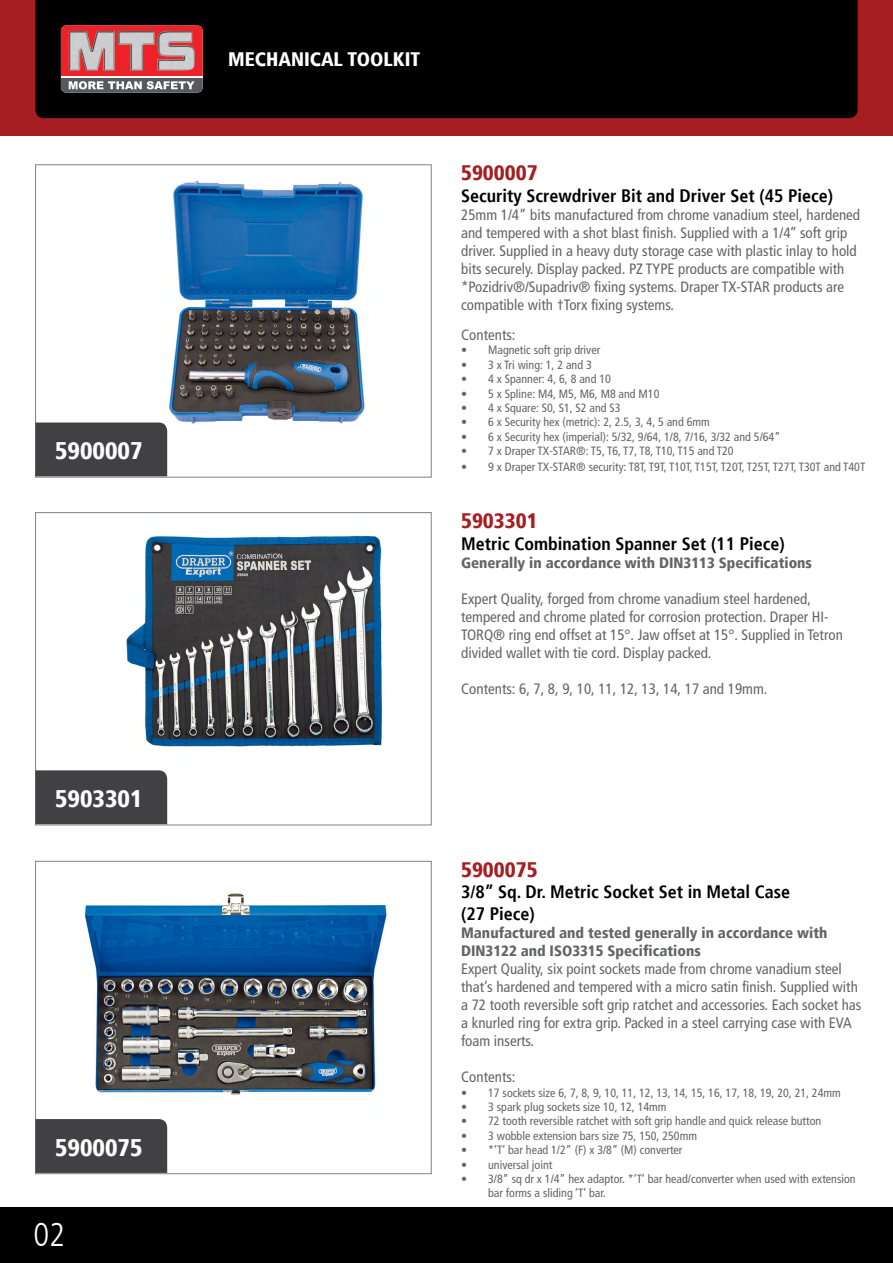
<style>
.page{position:relative;width:893px;height:1263px;background:#fff}
.page>*{position:absolute;margin:0;border:0;box-sizing:border-box;transform-origin:0 0}
.t1{font:300 condensed 33px "Frutiger LT";color:#fff}
.t2{font:900 condensed 24px "Frutiger";color:#fff}
.t3{font:900 condensed 21px "Frutiger";color:#a71e22}
.t4{font:900 condensed 19.5px "Frutiger";color:#fff}
.t5{font:700 condensed 18px/21.6px "Frutiger";color:#000}
.t6{font:condensed 15px/18px "Frutiger LT";color:#636466}
.t7{font:900 condensed 15px/18px "Frutiger LT";color:#636466}
.t8{font:condensed 12px/14.4px "Frutiger LT";color:#636466}
</style>
<div class="page">
<div style="left:0;top:0;width:893px;height:136px;background:#a71e22"></div>
<div style="left:0;top:1208px;width:893px;height:55px;background:#000"></div>
<div style="left:35px;top:0;width:823px;height:118px;background:#000"></div>
<svg style="left:61px;top:26px;width:142px;height:67px;background:#b95255"></svg>
<img style="left:118px;top:31px;width:37px;height:40px">
<img style="left:157px;top:31px;width:38px;height:40px">
<img style="left:69px;top:31px;width:46px;height:40px">
<hr style="left:61px;top:76px;width:142px;height:2px;background:#fff">
<img style="left:169px;top:181px;width:196px;height:243px">
<div style="left:35px;top:165px;width:396px;height:312px;border:1px solid #808285"></div>
<div style="left:35px;top:422px;width:132px;height:54px;background:#414042"></div>
<img style="left:126px;top:535px;width:257px;height:212px">
<div style="left:35px;top:512px;width:396px;height:313px;border:1px solid #808285"></div>
<div style="left:35px;top:770px;width:132px;height:54px;background:#414042"></div>
<img style="left:84px;top:893px;width:303px;height:254px">
<div style="left:35px;top:861px;width:396px;height:313px;border:1px solid #808285"></div>
<div style="left:35px;top:1119px;width:132px;height:54px;background:#414042"></div>
<h2 class="t2" style="left:55px;top:436px;width:89px">5900007</h2>
<h2 class="t2" style="left:55px;top:784px;width:89px">5903301</h2>
<h2 class="t2" style="left:55px;top:1133px;width:89px">5900075</h2>
<h1 class="t1" style="left:33px;top:1216px;width:33px">02</h1>
<h3 class="t4" style="left:228px;top:48px;width:194px">MECHANICAL TOOLKIT</h3>
<h3 class="t3" style="left:461px;top:160px;width:78px">5900007</h3>
<p class="t5" style="left:461px;top:185px;width:374px">Security Screwdriver Bit and Driver Set (45 Piece)</p>
<p class="t6" style="left:461px;top:206px;width:400px">25mm 1/4” bits manufactured from chrome vanadium steel, hardened and tempered with a shot blast finish. Supplied with a 1/4’’ soft grip driver. Supplied in a heavy duty storage case with plastic inlay to hold bits securely. Display packed. PZ TYPE products are compatible with *Pozidriv®/Supadriv® fixing systems. Draper TX-STAR products are compatible with †Torx fixing systems.</p>
<p class="t6" style="left:461px;top:326px;width:56px">Contents:</p>
<p class="t8" style="left:461px;top:343px;width:141px">• Magnetic soft grip driver</p>
<p class="t8" style="left:461px;top:357px;width:132px">• 3 x Tri wing: 1, 2 and 3</p>
<p class="t8" style="left:461px;top:372px;width:151px">• 4 x Spanner: 4, 6, 8 and 10</p>
<p class="t8" style="left:461px;top:386px;width:200px">• 5 x Spline: M4, M5, M6, M8 and M10</p>
<p class="t8" style="left:461px;top:401px;width:161px">• 4 x Square: S0, S1, S2 and S3</p>
<p class="t8" style="left:461px;top:415px;width:250px">• 6 x Security hex (metric): 2, 2.5, 3, 4, 5 and 6mm</p>
<p class="t8" style="left:461px;top:429px;width:321px">• 6 x Security hex (imperial): 5/32, 9/64, 1/8, 7/16, 3/32 and 5/64”</p>
<p class="t8" style="left:461px;top:444px;width:274px">• 7 x Draper TX-STAR®: T5, T6, T7, T8, T10, T15 and T20</p>
<p class="t8" style="left:461px;top:460px;width:406px">• 9 x Draper TX-STAR® security: T8T, T9T, T10T, T15T, T20T, T25T, T27T, T30T and T40T</p>
<h3 class="t3" style="left:461px;top:508px;width:78px">5903301</h3>
<p class="t5" style="left:461px;top:533px;width:325px">Metric Combination Spanner Set (11 Piece)</p>
<p class="t7" style="left:461px;top:553px;width:352px">Generally in accordance with DIN3113 Specifications</p>
<p class="t6" style="left:461px;top:590px;width:383px">Expert Quality, forged from chrome vanadium steel hardened, tempered and chrome plated for corrosion protection. Draper HI-TORQ® ring end offset at 15°. Jaw offset at 15°. Supplied in Tetron divided wallet with tie cord. Display packed.</p>
<p class="t6" style="left:461px;top:680px;width:308px">Contents: 6, 7, 8, 9, 10, 11, 12, 13, 14, 17 and 19mm.</p>
<h3 class="t3" style="left:461px;top:857px;width:78px">5900075</h3>
<p class="t5" style="left:461px;top:881px;width:330px">3/8” Sq. Dr. Metric Socket Set in Metal Case (27 Piece)</p>
<p class="t7" style="left:461px;top:924px;width:368px">Manufactured and tested generally in accordance with<br>DIN3122 and ISO3315 Specifications</p>
<p class="t6" style="left:461px;top:960px;width:402px">Expert Quality, six point sockets made from chrome vanadium steel that’s hardened and tempered with a micro satin finish. Supplied with a 72 tooth reversible soft grip ratchet and accessories. Each socket has a knurled ring for extra grip. Packed in a steel carrying case with EVA foam inserts.</p>
<p class="t6" style="left:461px;top:1068px;width:56px">Contents:</p>
<p class="t8" style="left:461px;top:1085px;width:381px">• 17 sockets size 6, 7, 8, 9, 10, 11, 12, 13, 14, 15, 16, 17, 18, 19, 20, 21, 24mm</p>
<p class="t8" style="left:461px;top:1100px;width:207px">• 3 spark plug sockets size 10, 12, 14mm</p>
<p class="t8" style="left:461px;top:1114px;width:362px">• 72 tooth reversible ratchet with soft grip handle and quick release button</p>
<p class="t8" style="left:461px;top:1128px;width:237px">• 3 wobble extension bars size 75, 150, 250mm</p>
<p class="t8" style="left:461px;top:1143px;width:223px">• *’T’ bar head 1/2” (F) x 3/8” (M) converter</p>
<p class="t8" style="left:461px;top:1157px;width:93px">• universal joint</p>
<p class="t8" style="left:488px;top:1172px;width:369px;text-indent:-27px">• 3/8” sq dr x 1/4” hex adaptor. *’T’ bar head/converter when used with extension bar forms a sliding ‘T’ bar.</p>
</div>
